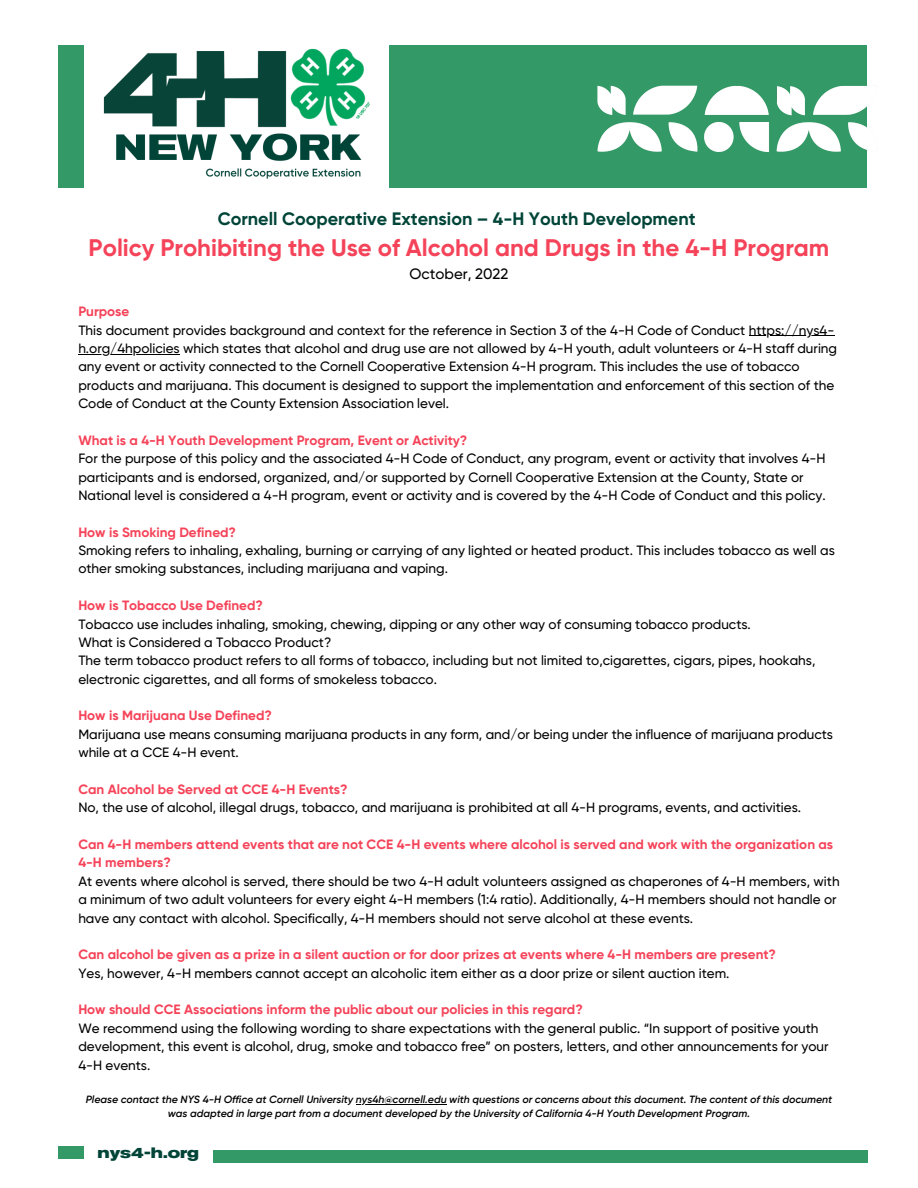
<style>
.page{position:relative;width:918px;height:1188px;background:#fff}
.page>*{position:absolute;margin:0;border:0;box-sizing:border-box;transform-origin:0 0}
.t1{font:700 24px "Gilroy";color:#f54359}
.t2{font:700 18px "Gilroy";color:#004438}
.t3{font:500 15px "Gilroy";color:#000}
.t4{font:700 expanded 15px "Akzidenz Grotesk BE";color:#004438}
.t5{font:500 13.5px/18.5px "Gilroy";color:#000}
.t6{font:700 13.5px/18.5px "Gilroy";color:#f54359}
.t7{font:italic 600 10.5px/14px "Gilroy";color:#000;text-align:center}
</style>
<div class="page">
<div style="left:389px;top:46px;width:478px;height:141px;background:#396"></div>
<img style="left:103px;top:48px;width:267px;height:131px">
<div style="left:58px;top:46px;width:25px;height:141px;background:#396"></div>
<img style="left:597px;top:85px;width:270px;height:68px">
<hr style="left:749px;top:335px;width:85px;height:1px;background:#000">
<hr style="left:78px;top:354px;width:102px;height:1px;background:#000">
<hr style="left:356px;top:1104px;width:91px;height:1px;background:#000">
<div style="left:213px;top:1150px;width:654px;height:13px;background:#396"></div>
<div style="left:58px;top:1146px;width:25px;height:13px;background:#396"></div>
<h2 class="t2" style="left:218px;top:208px;width:479px">Cornell Cooperative Extension – 4-H Youth Development</h2>
<h1 class="t1" style="left:89px;top:234px;width:742px">Policy Prohibiting the Use of Alcohol and Drugs in the 4-H Program</h1>
<p class="t3" style="left:410px;top:265px;width:100px">October, 2022</p>
<p class="t6" style="left:78px;top:302px;width:53px">Purpose</p>
<p class="t5" style="left:78px;top:321px;width:760px">This document provides background and context for the reference in Section 3 of the 4-H Code of Conduct https://nys4- h.org/4hpolicies which states that alcohol and drug use are not allowed by 4-H youth, adult volunteers or 4-H staff during any event or activity connected to the Cornell Cooperative Extension 4-H program. This includes the use of tobacco products and marijuana. This document is designed to support the implementation and enforcement of this section of the Code of Conduct at the County Extension Association level.</p>
<p class="t6" style="left:78px;top:431px;width:391px">What is a 4-H Youth Development Program, Event or Activity?</p>
<p class="t5" style="left:78px;top:449px;width:749px">For the purpose of this policy and the associated 4-H Code of Conduct, any program, event or activity that involves 4-H participants and is endorsed, organized, and/or supported by Cornell Cooperative Extension at the County, State or<br>National level is considered a 4-H program, event or activity and is covered by the 4-H Code of Conduct and this policy.</p>
<p class="t6" style="left:78px;top:523px;width:159px">How is Smoking Defined?</p>
<p class="t5" style="left:78px;top:541px;width:758px">Smoking refers to inhaling, exhaling, burning or carrying of any lighted or heated product. This includes tobacco as well as other smoking substances, including marijuana and vaping.</p>
<p class="t6" style="left:78px;top:596px;width:186px">How is Tobacco Use Defined?</p>
<p class="t5" style="left:78px;top:615px;width:739px">Tobacco use includes inhaling, smoking, chewing, dipping or any other way of consuming tobacco products.<br>What is Considered a Tobacco Product?<br>The term tobacco product refers to all forms of tobacco, including but not limited to,cigarettes, cigars, pipes, hookahs, electronic cigarettes, and all forms of smokeless tobacco.</p>
<p class="t6" style="left:78px;top:707px;width:195px">How is Marijuana Use Defined?</p>
<p class="t5" style="left:78px;top:725px;width:756px">Marijuana use means consuming marijuana products in any form, and/or being under the influence of marijuana products while at a CCE 4-H event.</p>
<p class="t6" style="left:78px;top:780px;width:271px">Can Alcohol be Served at CCE 4-H Events?</p>
<p class="t5" style="left:78px;top:799px;width:724px">No, the use of alcohol, illegal drugs, tobacco, and marijuana is prohibited at all 4-H programs, events, and activities.</p>
<p class="t6" style="left:78px;top:835px;width:756px">Can 4-H members attend events that are not CCE 4-H events where alcohol is served and work with the organization as<br>4-H members?</p>
<p class="t5" style="left:78px;top:872px;width:763px">At events where alcohol is served, there should be two 4-H adult volunteers assigned as chaperones of 4-H members, with a minimum of two adult volunteers for every eight 4-H members (1:4 ratio). Additionally, 4-H members should not handle or have any contact with alcohol. Specifically, 4-H members should not serve alcohol at these events.</p>
<p class="t6" style="left:78px;top:946px;width:699px">Can alcohol be given as a prize in a silent auction or for door prizes at events where 4-H members are present?</p>
<p class="t5" style="left:78px;top:964px;width:653px">Yes, however, 4-H members cannot accept an alcoholic item either as a door prize or silent auction item.</p>
<p class="t6" style="left:78px;top:1001px;width:506px">How should CCE Associations inform the public about our policies in this regard?</p>
<p class="t5" style="left:78px;top:1019px;width:752px">We recommend using the following wording to share expectations with the general public. “In support of positive youth development, this event is alcohol, drug, smoke and tobacco free” on posters, letters, and other announcements for your<br>4-H events.</p>
<p class="t7" style="left:86px;top:1092px;width:748px">Please contact the NYS 4-H Office at Cornell University nys4h@cornell.edu with questions or concerns about this document. The content of this document was adapted in large part from a document developed by the University of California 4-H Youth Development Program.</p>
<p class="t4" style="left:97px;top:1147px;width:103px">nys4-h.org</p>
</div>
